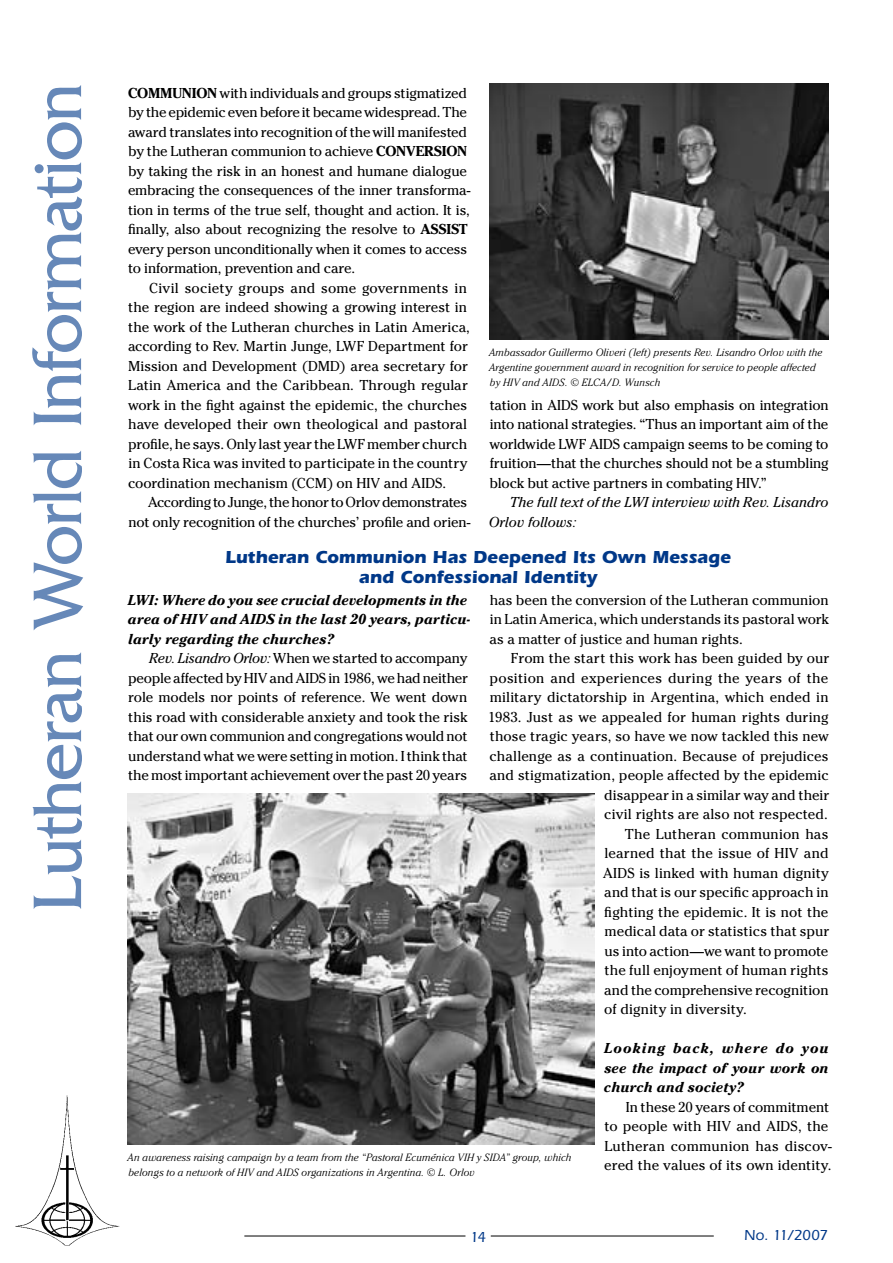
<style>
.page{position:relative;width:893px;height:1263px;background:#fff}
.page>*{position:absolute;margin:0;border:0;box-sizing:border-box;transform-origin:0 0}
.t1{font:72px "Friz Quadrata";letter-spacing:-.02em;color:#6688b8}
.t2{font:700 18px/19.5px "Itc Eras";color:#003888;text-align:center}
.t3{font:500 15px "Itc Eras";letter-spacing:-.035em;color:#003888}
.t4{font:14.25px/19.5px "Cheltenham";letter-spacing:-.005em;color:#000}
.t5{font:italic 700 14.25px/19.5px "Cheltenham";color:#000}
.t6{font:14.25px/19.5px "Cheltenham";letter-spacing:-.025em;color:#000;text-align:right}
.t7{font:italic 14.25px/19.5px "Cheltenham";color:#000}
.t8{font:14.25px "Cheltenham";letter-spacing:.02em;color:#000}
.t9{font:italic 300 10.5px/15px "Cheltenham";letter-spacing:.015em;color:#000}
.s1{font-weight:700}
.s2{font-style:italic}
</style>
<div class="page">
<hr style="left:491px;top:1235px;width:223px;height:1px;background:#000">
<hr style="left:244px;top:1235px;width:221px;height:1px;background:#000">
<img style="left:15px;top:1083px;width:113px;height:163px">
<img style="left:489px;top:84px;width:340px;height:255px">
<img style="left:128px;top:793px;width:467px;height:351px">
<h1 class="t1" style="left:17px;top:912px;width:830px;rotate:-90deg">Lutheran World Information</h1>
<p class="t4" style="left:128px;top:83px;width:344px"><span class="s1">COMMUNION</span> with individuals and groups stigmatized by the epidemic even before it became widespread. The award translates into recognition of the will manifested by the Lutheran communion to achieve <span class="s1">CONVERSION </span>by taking the risk in an honest and humane dialogue embracing the consequences of the inner transforma&shy;tion in terms of the true self, thought and action. It is, finally, also about recognizing the resolve to <span class="s1">ASSIST </span>every person unconditionally when it comes to access to information, prevention and care.</p>
<p class="t4" style="left:128px;top:278px;width:343px;text-indent:21px">Civil society groups and some governments in the region are indeed showing a growing interest in the work of the Lutheran churches in Latin America, according to Rev. Martin Junge, LWF Department for Mission and Development (DMD) area secretary for Latin America and the Caribbean. Through regular work in the fight against the epidemic, the churches have developed their own theological and pastoral profile, he says. Only last year the LWF member church in Costa Rica was invited to participate in the country coordination mechanism (CCM) on HIV and AIDS.</p>
<p class="t6" style="left:128px;top:492px;width:344px">According to Junge, the honor to Orlov demonstrates not only recognition of the churches’ profile and orien-</p>
<p class="t9" style="left:489px;top:345px;width:335px">Ambassador Guillermo Oliveri (left) presents Rev. Lisandro Orlov with the<br>Argentine government award in recognition for service to people affected by HIV and AIDS. © ELCA/D. Wunsch</p>
<p class="t4" style="left:489px;top:395px;width:341px;text-align:justify">tation in AIDS work but also emphasis on integration into national strategies. “Thus an important aim of the worldwide LWF AIDS campaign seems to be coming to fruition—that the churches should not be a stumbling block but active partners in combating HIV.”</p>
<p class="t7" style="left:489px;top:492px;width:341px;text-indent:21px">The full text of the LWI interview with Rev. Lisandro<br>Orlov follows:</p>
<p class="t2" style="left:225px;top:547px;width:507px">Lutheran Communion Has Deepened Its Own Message and Confessional Identity</p>
<p class="t4" style="left:489px;top:590px;width:341px;text-align:justify">has been the conversion of the Lutheran communion in Latin America, which understands its pastoral work as a matter of justice and human rights.</p>
<p class="t4" style="left:511px;top:648px;width:320px">From the start this work has been guided by our</p>
<p class="t8" style="left:490px;top:669px;width:340px">position and experiences during the years of the</p>
<p class="t4" style="left:490px;top:687px;width:340px">military dictatorship in Argentina, which ended in</p>
<p class="t4" style="left:488px;top:707px;width:342px">1983. Just as we appealed for human rights during</p>
<p class="t4" style="left:490px;top:726px;width:341px">those tragic years, so have we now tackled this new</p>
<p class="t4" style="left:489px;top:746px;width:341px">challenge as a continuation. Because of prejudices</p>
<p class="t4" style="left:489px;top:765px;width:341px">and stigmatization, people affected by the epidemic</p>
<p class="t4" style="left:604px;top:785px;width:227px">disappear in a similar way and their</p>
<p class="t4" style="left:604px;top:804px;width:225px">civil rights are also not respected.</p>
<p class="t4" style="left:625px;top:824px;width:205px">The Lutheran communion has</p>
<p class="t4" style="left:604px;top:843px;width:226px">learned that the issue of HIV and</p>
<p class="t4" style="left:603px;top:863px;width:227px">AIDS is linked with human dignity</p>
<p class="t4" style="left:604px;top:882px;width:226px">and that is our specific approach in</p>
<p class="t4" style="left:604px;top:902px;width:226px">fighting the epidemic. It is not the</p>
<p class="t4" style="left:604px;top:921px;width:227px">medical data or statistics that spur</p>
<p class="t4" style="left:605px;top:941px;width:225px">us into action—we want to promote</p>
<p class="t4" style="left:604px;top:960px;width:226px">the full enjoyment of human rights</p>
<p class="t4" style="left:604px;top:980px;width:226px">and the comprehensive recognition</p>
<p class="t4" style="left:604px;top:999px;width:144px">of dignity in diversity.</p>
<p class="t5" style="left:604px;top:1038px;width:226px;text-align:justify">Looking back, where do you see the impact of your work on church and society?</p>
<p class="t4" style="left:604px;top:1097px;width:229px;text-indent:22px">In these 20 years of commitment to people with HIV and AIDS, the<br>Lutheran communion has discov&shy;ered the values of its own identity.</p>
<p class="t5" style="left:128px;top:590px;width:344px">LWI: Where do you see crucial developments in the area of HIV and AIDS in the last 20 years, particu&shy;larly regarding the churches?</p>
<p class="t4" style="left:128px;top:648px;width:341px;text-align:justify;text-indent:21px"><span class="s2">Rev. Lisandro Orlov:</span> When we started to accompany people affected by HIV and AIDS in 1986, we had neither role models nor points of reference. We went down this road with considerable anxiety and took the risk that our own communion and congregations would not understand what we were setting in motion. I think that the most important achievement over the past 20 years</p>
<p class="t9" style="left:128px;top:1149px;width:446px">An awareness raising campaign by a team from the “Pastoral Ecuménica VIH y SIDA” group, which belongs to a network of HIV and AIDS organizations in Argentina. © L. Orlov</p>
<p class="t3" style="left:470px;top:1229px;width:16px">14</p>
<p class="t3" style="left:744px;top:1227px;width:86px">No. 11/2007</p>
</div>
